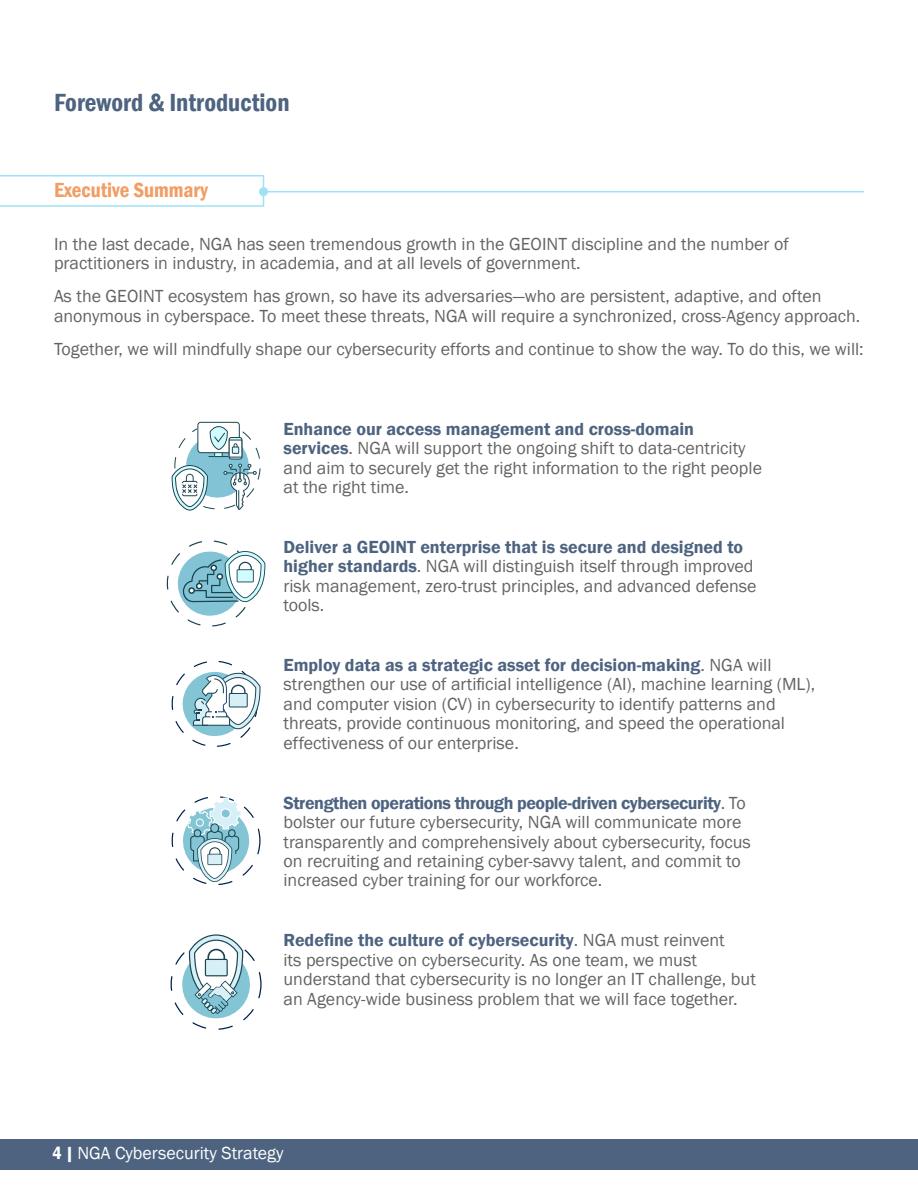
<style>
.page{position:relative;width:918px;height:1188px;background:#fff}
.page>*{position:absolute;margin:0;border:0;box-sizing:border-box;transform-origin:0 0}
.t1{font:600 condensed 25.5px "Franklin Gothic";color:#4d6380}
.t2{font:600 condensed 21px "Franklin Gothic";color:#f29d64}
.t3{font:18px/19.4px "Franklin Gothic";color:#646464}
.t4{font:18px "Franklin Gothic";color:#fff}
.s1{font-weight:600;color:#4d6380}
.s2{font-weight:600;font-stretch:condensed}
</style>
<div class="page">
<div style="left:0;top:175px;width:264px;height:32px;border:2px solid #9de2f5"></div>
<hr style="left:264px;top:191px;width:600px;height:1px;background:#9de2f5">
<div style="left:259px;top:187px;width:9px;height:9px;background:#9de2f5;border-radius:50%"></div>
<svg style="left:172px;top:422px;width:89px;height:89px"></svg>
<svg style="left:167px;top:541px;width:98px;height:85px"></svg>
<svg style="left:172px;top:661px;width:89px;height:86px"></svg>
<svg style="left:171px;top:934px;width:91px;height:96px"></svg>
<svg style="left:172px;top:796px;width:89px;height:89px"></svg>
<div style="left:0;top:1139px;width:918px;height:30px;background:#4d637f"></div>
<h1 class="t1" style="left:54px;top:85px;width:237px">Foreword &amp; Introduction</h1>
<p class="t2" style="left:54px;top:176px;width:156px">Executive Summary</p>
<p class="t3" style="left:54px;top:235px;width:736px">In the last decade, NGA has seen tremendous growth in the GEOINT discipline and the number of practitioners in industry, in academia, and at all levels of government.</p>
<p class="t3" style="left:54px;top:287px;width:808px">As the GEOINT ecosystem has grown, so have its adversaries—who are persistent, adaptive, and often anonymous in cyberspace. To meet these threats, NGA will require a synchronized, cross-Agency approach.</p>
<p class="t3" style="left:54px;top:339px;width:811px">Together, we will mindfully shape our cybersecurity efforts and continue to show the way. To do this, we will:</p>
<p class="t3" style="left:284px;top:419px;width:480px"><span class="s1">Enhance our access management and cross-domain services</span>. NGA will support the ongoing shift to data-centricity and aim to securely get the right information to the right people at the right time.</p>
<p class="t3" style="left:284px;top:538px;width:475px"><span class="s1">Deliver a GEOINT enterprise that is secure and designed to higher standards</span>. NGA will distinguish itself through improved risk management, zero-trust principles, and advanced defense tools.</p>
<p class="t3" style="left:284px;top:656px;width:533px"><span class="s1">Employ data as a strategic asset for decision-making</span>. NGA will strengthen our use of artificial intelligence (AI), machine learning (ML), and computer vision (CV) in cybersecurity to identify patterns and threats, provide continuous monitoring, and speed the operational effectiveness of our enterprise.</p>
<p class="t3" style="left:284px;top:793px;width:469px"><span class="s1">Strengthen operations through people-driven cybersecurity</span>. To bolster our future cybersecurity, NGA will communicate more transparently and comprehensively about cybersecurity, focus on recruiting and retaining cyber-savvy talent, and commit to increased cyber training for our workforce.</p>
<p class="t3" style="left:284px;top:931px;width:474px"><span class="s1">Redefine the culture of cybersecurity</span>. NGA must reinvent<br>its perspective on cybersecurity. As one team, we must understand that cybersecurity is no longer an IT challenge, but an Agency-wide business problem that we will face together.</p>
<p class="t4" style="left:52px;top:1142px;width:233px"><span class="s2">4 |</span> NGA Cybersecurity Strategy</p>
</div>
